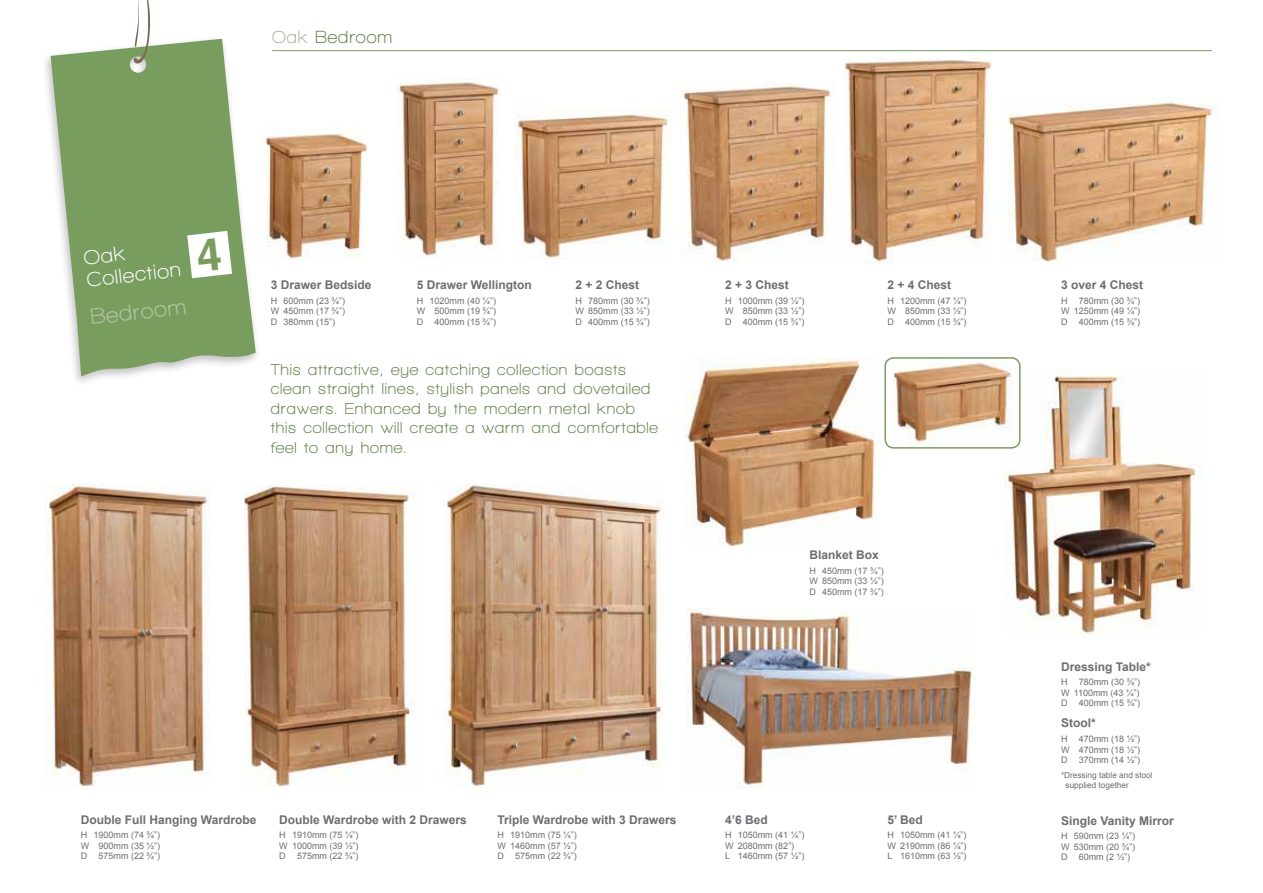
<style>
.page{position:relative;width:1263px;height:893px;background:#fff}
.page>*{position:absolute;margin:0;border:0;box-sizing:border-box;transform-origin:0 0}
.t1{font:700 22.5px "Walkway";color:#b7c6a4}
.t2{font:700 21px/22.4px "Walkway";color:#fff}
.t3{font:700 18px "Walkway";letter-spacing:.05em;color:#62844e}
.t4{font:700 16.2px/19.5px "Walkway";letter-spacing:.05em;color:#62844e}
.t5{font:700 12px "Arial";color:#6d6e71}
.t6{font:9px/10.5px "Arial";color:#6d6e71;text-align:justify}
.t7{font:8.25px/10.5px "Arial";color:#6d6e71}
.s1{color:#a6b496}
.s2{font-family:"Helvetica";font-size:45.15px;color:#789d5f}
</style>
<div class="page">
<hr style="left:272px;top:50px;width:940px;height:1px;background:#789d5f">
<img style="left:680px;top:82px;width:155px;height:179px">
<img style="left:263px;top:133px;width:105px;height:126px">
<img style="left:397px;top:78px;width:102px;height:180px">
<img style="left:516px;top:108px;width:155px;height:151px">
<svg style="left:51px;top:39px;width:205px;height:338px;fill:#789d5f"></svg>
<svg style="left:134px;top:0;width:16px;height:63px"></svg>
<img style="left:843px;top:58px;width:149px;height:206px">
<img style="left:1007px;top:97px;width:212px;height:164px">
<img style="left:685px;top:357px;width:190px;height:189px">
<img style="left:1005px;top:369px;width:197px;height:265px">
<img style="left:46px;top:485px;width:163px;height:303px">
<img style="left:245px;top:486px;width:170px;height:301px">
<img style="left:444px;top:484px;width:220px;height:303px">
<img style="left:686px;top:609px;width:289px;height:180px">
<img style="left:893px;top:362px;width:119px;height:82px">
<div style="left:884px;top:357px;width:136px;height:92px;border:2px solid #789d5f;border-radius:9px"></div>
<svg style="left:187px;top:231px;width:45px;height:47px"></svg>
<h3 class="t3" style="left:272px;top:28px;width:121px"><span class="s1">Oak</span> Bedroom</h3>
<h2 class="t2" style="left:83px;top:247px;width:139px;rotate:-7deg">Oak<br>Collection <span class="s2">4</span></h2>
<h1 class="t1" style="left:90px;top:305px;width:97px;rotate:-6deg">Bedroom</h1>
<h3 class="t5" style="left:271px;top:277px;width:102px">3 Drawer Bedside</h3>
<p class="t6" style="left:271px;top:296px;width:76px">H 600mm (23 ¾”)<br>W 450mm (17 ¾”)<br>D 380mm (15”)</p>
<h3 class="t5" style="left:417px;top:277px;width:117px">5 Drawer Wellington</h3>
<p class="t6" style="left:417px;top:296px;width:81px">H 1020mm (40 ¼”)<br>W 500mm (19 ¾”)<br>D</p>
<p class="t6" style="left:434px;top:317px;width:63px">400mm (15 ¾”)</p>
<h3 class="t5" style="left:575px;top:277px;width:65px">2 + 2 Chest</h3>
<p class="t6" style="left:575px;top:296px;width:76px">H 780mm (30 ¾”)<br>W 850mm (33 ½”)<br>D 400mm (15 ¾”)</p>
<h3 class="t5" style="left:725px;top:277px;width:65px">2 + 3 Chest</h3>
<p class="t6" style="left:725px;top:296px;width:81px">H 1000mm (39 ½”)<br>W 850mm (33 ½”)<br>D</p>
<p class="t6" style="left:743px;top:317px;width:63px">400mm (15 ¾”)</p>
<h3 class="t5" style="left:887px;top:277px;width:65px">2 + 4 Chest</h3>
<p class="t6" style="left:887px;top:296px;width:81px">H 1200mm (47 ¼”)<br>W 850mm (33 ½”)<br>D</p>
<p class="t6" style="left:905px;top:317px;width:63px">400mm (15 ¾”)</p>
<h3 class="t5" style="left:1061px;top:277px;width:84px">3 over 4 Chest</h3>
<p class="t6" style="left:1061px;top:296px;width:8px">H</p>
<p class="t6" style="left:1061px;top:296px;width:81px;text-indent:18px">780mm (30 ¾”)<br>W 1250mm (49 ¼”)<br>D</p>
<p class="t6" style="left:1079px;top:317px;width:63px">400mm (15 ¾”)</p>
<h3 class="t4" style="left:271px;top:359px;width:389px">This attractive, eye catching collection boasts clean straight lines, stylish panels and dovetailed drawers. Enhanced by the modern metal knob this collection will create a warm and comfortable feel to any home.</h3>
<h3 class="t5" style="left:809px;top:547px;width:71px">Blanket Box</h3>
<p class="t6" style="left:809px;top:566px;width:76px">H 450mm (17 ¾”)<br>W 850mm (33 ½”)<br>D 450mm (17 ¾”)</p>
<h3 class="t5" style="left:81px;top:812px;width:177px">Double Full Hanging Wardrobe</h3>
<p class="t6" style="left:81px;top:830px;width:81px">H 1900mm (74 ¾”)<br>W 900mm (35 ½”)<br>D</p>
<p class="t6" style="left:99px;top:851px;width:63px">575mm (22 ¾”)</p>
<h3 class="t5" style="left:279px;top:812px;width:189px">Double Wardrobe with 2 Drawers</h3>
<p class="t6" style="left:279px;top:830px;width:81px">H 1910mm (75 ¼”)<br>W 1000mm (39 ½”)<br>D</p>
<p class="t6" style="left:297px;top:851px;width:63px">575mm (22 ¾”)</p>
<h3 class="t5" style="left:497px;top:812px;width:180px">Triple Wardrobe with 3 Drawers</h3>
<p class="t6" style="left:497px;top:830px;width:81px">H 1910mm (75 ¼”)<br>W 1460mm (57 ½”)<br>D</p>
<p class="t6" style="left:515px;top:851px;width:63px">575mm (22 ¾”)</p>
<h3 class="t5" style="left:725px;top:812px;width:44px">4’6 Bed</h3>
<p class="t6" style="left:725px;top:830px;width:81px;text-align:left">H 1050mm (41 ¼”)<br>W 2080mm (82”)<br>L 1460mm (57 ½”)</p>
<h3 class="t5" style="left:887px;top:812px;width:37px">5’ Bed</h3>
<p class="t6" style="left:887px;top:830px;width:81px">H 1050mm (41 ¼”)<br>W 2190mm (86 ¼”)<br>L 1610mm (63 ½”)</p>
<h3 class="t5" style="left:1061px;top:658px;width:91px">Dressing Table*</h3>
<p class="t6" style="left:1061px;top:677px;width:8px">H</p>
<p class="t6" style="left:1061px;top:677px;width:81px;text-indent:18px">780mm (30 ¾”)<br>W 1100mm (43 ¼”)<br>D</p>
<p class="t6" style="left:1079px;top:698px;width:63px">400mm (15 ¾”)</p>
<h3 class="t5" style="left:1061px;top:715px;width:36px">Stool*</h3>
<p class="t6" style="left:1061px;top:734px;width:8px">H</p>
<p class="t6" style="left:1061px;top:734px;width:81px;text-indent:18px">470mm (18 ½”)<br>W 470mm (18 ½”)<br>D</p>
<p class="t6" style="left:1079px;top:755px;width:63px">370mm (14 ½”)</p>
<p class="t7" style="left:1065px;top:770px;width:89px;text-indent:-5px">*Dressing table and stool supplied together</p>
<h3 class="t5" style="left:1061px;top:812px;width:114px">Single Vanity Mirror</h3>
<p class="t6" style="left:1061px;top:831px;width:76px">H 590mm (23 ¼”)<br>W 530mm (20 ¾”)<br>D</p>
<p class="t6" style="left:1079px;top:852px;width:53px">60mm (2 ½”)</p>
</div>
